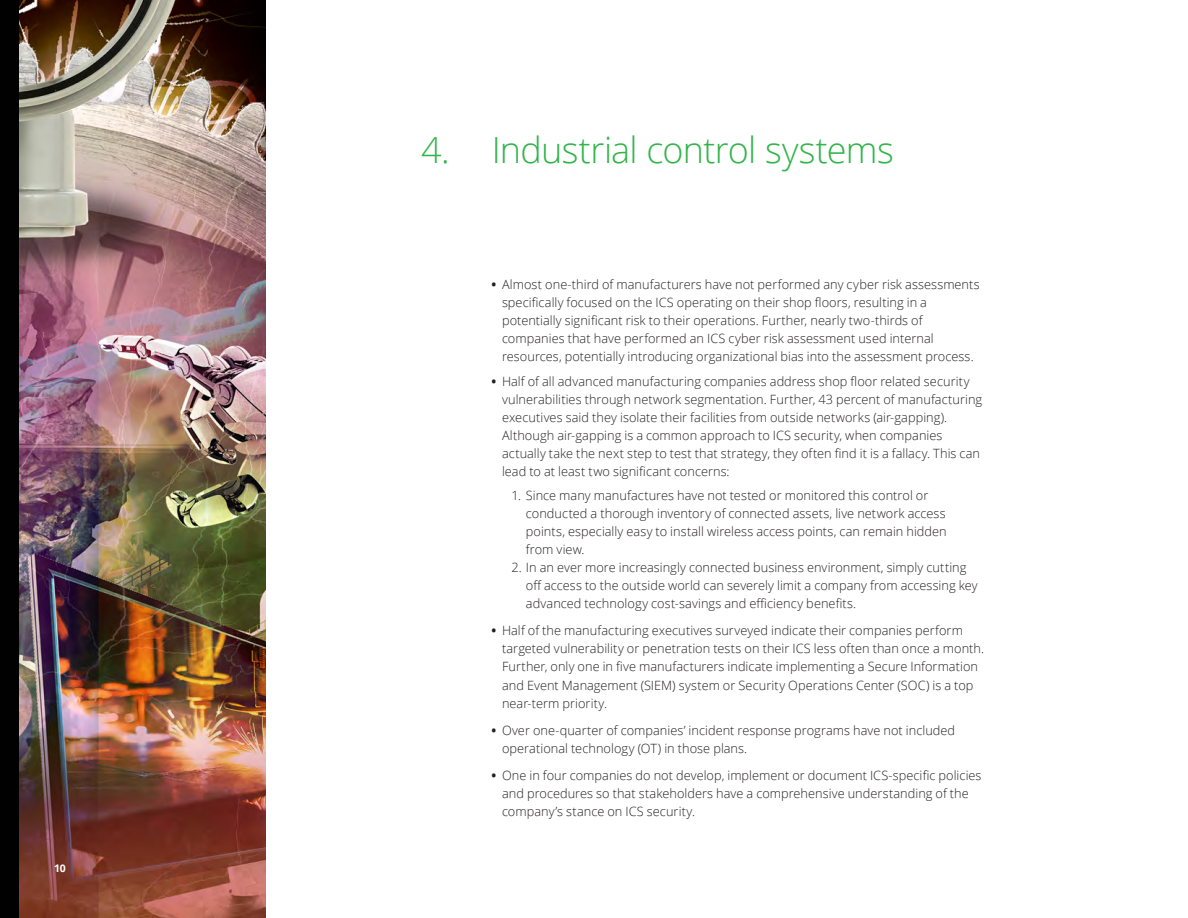
<style>
.page{position:relative;width:1188px;height:918px;background:#fff}
.page>*{position:absolute;margin:0;border:0;box-sizing:border-box;transform-origin:0 0}
.t1{font:300 36px "Open Sans";letter-spacing:-.02em;color:#31b44a}
.t2{font:300 12.75px/18px "Open Sans";letter-spacing:.005em;color:#231f20}
.t3{font:700 10.5px "Open Sans";color:#fff}
.s1{font-weight:700}
</style>
<div class="page">
<div style="left:0;top:0;width:20px;height:918px;background:#010101"></div>
<img style="left:20px;top:0;width:246px;height:918px">
<p class="t3" style="left:54px;top:861px;width:13px">10</p>
<h1 class="t1" style="left:421px;top:125px;width:474px">4. Industrial control systems</h1>
<p class="t2" style="left:502px;top:275px;width:479px;text-indent:-11px"><span class="s1">•</span> Almost one-third of manufacturers have not performed any cyber risk assessments specifically focused on the ICS operating on their shop floors, resulting in a potentially significant risk to their operations. Further, nearly two-thirds of companies that have performed an ICS cyber risk assessment used internal resources, potentially introducing organizational bias into the assessment process.</p>
<p class="t2" style="left:502px;top:372px;width:482px;text-indent:-11px"><span class="s1">•</span> Half of all advanced manufacturing companies address shop floor related security vulnerabilities through network segmentation. Further, 43 percent of manufacturing executives said they isolate their facilities from outside networks (air-gapping).<br>Although air-gapping is a common approach to ICS security, when companies actually take the next step to test that strategy, they often find it is a fallacy. This can lead to at least two significant concerns:</p>
<p class="t2" style="left:526px;top:487px;width:422px;text-indent:-14px">1. Since many manufactures have not tested or monitored this control or conducted a thorough inventory of connected assets, live network access points, especially easy to install wireless access points, can remain hidden from view.</p>
<p class="t2" style="left:526px;top:559px;width:453px;text-indent:-14px">2. In an ever more increasingly connected business environment, simply cutting off access to the outside world can severely limit a company from accessing key advanced technology cost-savings and efficiency benefits.</p>
<p class="t2" style="left:502px;top:622px;width:484px;text-indent:-11px"><span class="s1">•</span> Half of the manufacturing executives surveyed indicate their companies perform targeted vulnerability or penetration tests on their ICS less often than once a month.<br>Further, only one in five manufacturers indicate implementing a Secure Information and Event Management (SIEM) system or Security Operations Center (SOC) is a top near-term priority.</p>
<p class="t2" style="left:502px;top:721px;width:455px;text-indent:-11px"><span class="s1">•</span> Over one-quarter of companies’ incident response programs have not included operational technology (OT) in those plans.</p>
<p class="t2" style="left:502px;top:766px;width:481px;text-indent:-11px"><span class="s1">•</span> One in four companies do not develop, implement or document ICS-specific policies and procedures so that stakeholders have a comprehensive understanding of the company’s stance on ICS security.</p>
</div>
